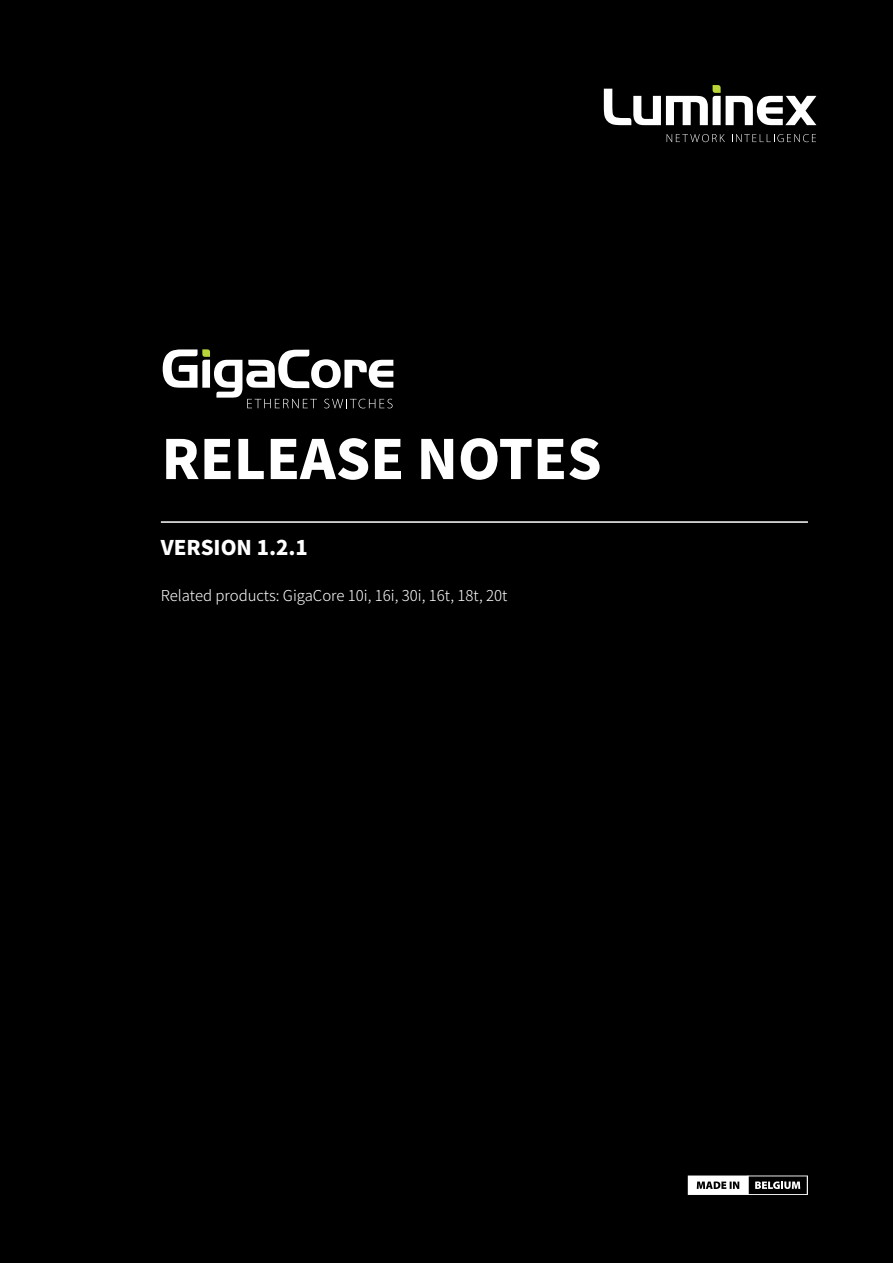
<style>
.page{position:relative;width:893px;height:1263px;background:#000}
.page>*{position:absolute;margin:0;border:0;box-sizing:border-box;transform-origin:0 0}
.t1{font:900 54px "Noto Sans JP";color:#fff}
.t2{font:900 20.25px "Noto Sans JP";color:#fff}
.t3{font:300 15px "Noto Sans JP";color:#fff}
</style>
<div class="page">
<svg style="left:688px;top:1175px;width:120px;height:20px"></svg>
<svg style="left:604px;top:85px;width:212px;height:40px"></svg>
<svg style="left:667px;top:134px;width:58px;height:8px"></svg>
<svg style="left:732px;top:134px;width:84px;height:8px"></svg>
<hr style="left:161px;top:521px;width:647px;height:2px;background:#fff">
<svg style="left:163px;top:349px;width:230px;height:59px"></svg>
<h1 class="t1" style="left:162px;top:429px;width:442px">RELEASE NOTES</h1>
<h2 class="t2" style="left:161px;top:536px;width:149px">VERSION 1.2.1</h2>
<p class="t3" style="left:161px;top:587px;width:348px">Related products: GigaCore 10i, 16i, 30i, 16t, 18t, 20t</p>
</div>
